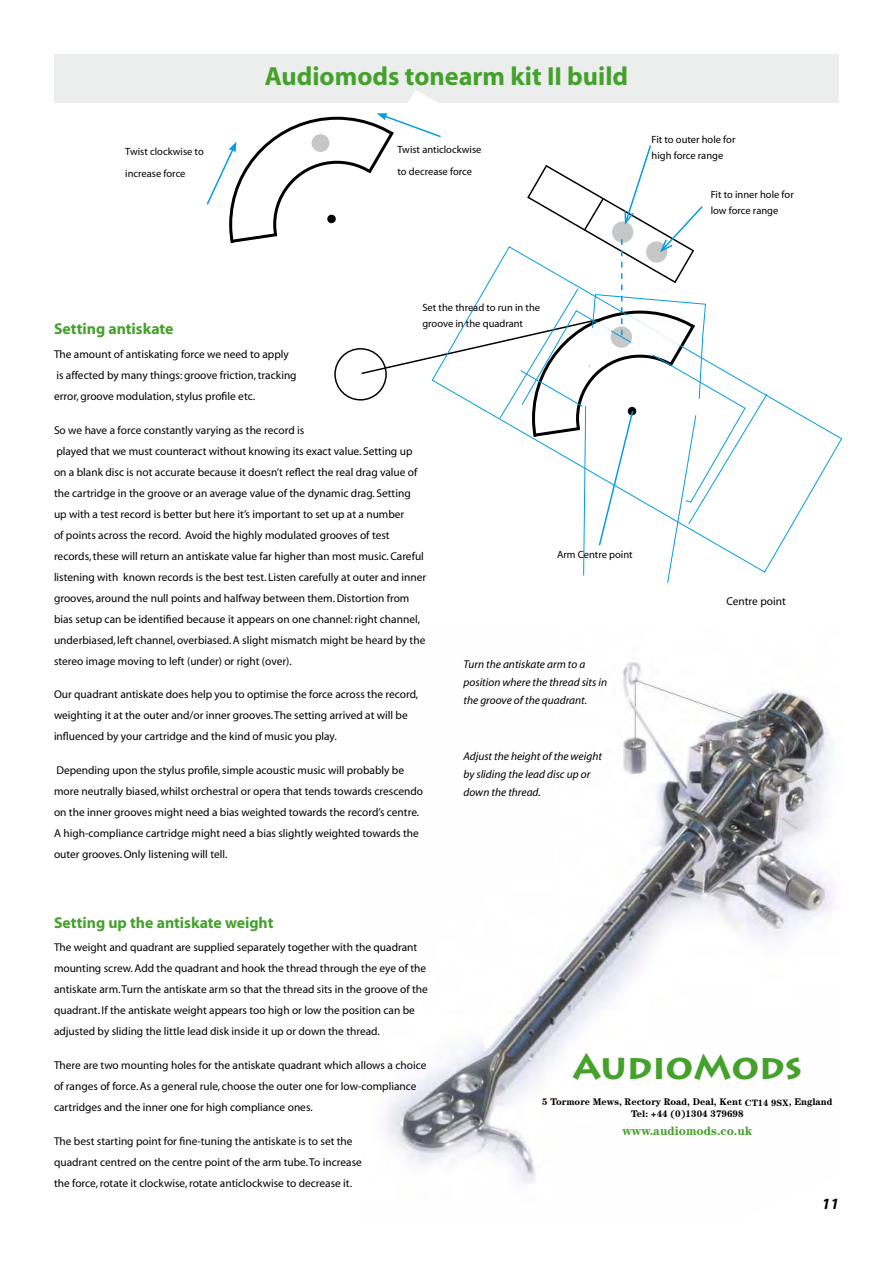
<style>
.page{position:relative;width:893px;height:1263px;background:#fff}
.page>*{position:absolute;margin:0;border:0;box-sizing:border-box;transform-origin:0 0}
.t1{font:700 34.95px "Lithos Pro";letter-spacing:-.005em;color:#44a12b}
.t2{font:700 26.25px "Myriad";color:#44a12b}
.t3{font:700 15.75px "Myriad";color:#44a12b}
.t4{font:italic 700 15.75px "Myriad";color:#000}
.t5{font:700 12.3px "Century";color:#44a12b}
.t6{font:11.4px/21px "Myriad";color:#000}
.t7{font:italic 11.4px/18px "Myriad";color:#000}
.t8{font:10.5px/16.5px "Myriad";color:#000}
.t9{font:700 9.6px/12px "Century";color:#000;text-align:center}
.s1{font-size:9.15px}
</style>
<div class="page">
<div style="left:54px;top:54px;width:785px;height:48px;background:#eceded"></div>
<img style="left:386px;top:662px;width:448px;height:521px">
<svg style="left:293px;top:90px;width:223px;height:13px"></svg>
<svg style="left:206px;top:113px;width:562px;height:470px"></svg>
<div style="left:334px;top:348px;width:53px;height:53px;border:2px solid #000;border-radius:50%"></div>
<h2 class="t2" style="left:265px;top:62px;width:365px">Audiomods tonearm kit II build</h2>
<p class="t8" style="left:125px;top:142px;width:80px;line-height:21.6px">Twist clockwise to increase force</p>
<p class="t8" style="left:397px;top:139px;width:85px;line-height:21.6px">Twist anticlockwise to decrease force</p>
<p class="t8" style="left:651px;top:132px;width:85px">Fit to outer hole for high force range</p>
<p class="t8" style="left:711px;top:186px;width:85px">Fit to inner hole for low force range</p>
<p class="t8" style="left:422px;top:300px;width:119px">Set the thread to run in the groove in the quadrant</p>
<h3 class="t3" style="left:54px;top:321px;width:121px">Setting antiskate</h3>
<p class="t6" style="left:54px;top:344px;width:244px">The amount of antiskating force we need to apply is affected by many things: groove friction, tracking error, groove modulation, stylus profile etc.</p>
<p class="t6" style="left:54px;top:420px;width:374px">So we have a force constantly varying as the record is<br>played that we must counteract without knowing its exact value. Setting up<br>on a blank disc is not accurate because it doesn’t reflect the real drag value of the cartridge in the groove or an average value of the dynamic drag. Setting up with a test record is better but here it’s important to set up at a number<br>of points across the record. Avoid the highly modulated grooves of test records, these will return an antiskate value far higher than most music. Careful listening with known records is the best test. Listen carefully at outer and inner grooves, around the null points and halfway between them. Distortion from bias setup can be identified because it appears on one channel: right channel, underbiased, left channel, overbiased. A slight mismatch might be heard by the stereo image moving to left (under) or right (over).</p>
<p class="t6" style="left:54px;top:685px;width:366px">Our quadrant antiskate does help you to optimise the force across the record, weighting it at the outer and/or inner grooves. The setting arrived at will be influenced by your cartridge and the kind of music you play.</p>
<p class="t6" style="left:54px;top:760px;width:371px">Depending upon the stylus profile, simple acoustic music will probably be more neutrally biased, whilst orchestral or opera that tends towards crescendo on the inner grooves might need a bias weighted towards the record’s centre.<br>A high-compliance cartridge might need a bias slightly weighted towards the outer grooves. Only listening will tell.</p>
<p class="t8" style="left:557px;top:547px;width:77px">Arm Centre point</p>
<p class="t7" style="left:463px;top:656px;width:145px">Turn the antiskate arm to a position where the thread sits in the groove of the quadrant.</p>
<p class="t7" style="left:463px;top:748px;width:140px">Adjust the height of the weight by sliding the lead disc up or down the thread.</p>
<p class="t6" style="left:726px;top:591px;width:61px">Centre point</p>
<h3 class="t3" style="left:54px;top:914px;width:221px">Setting up the antiskate weight</h3>
<p class="t6" style="left:54px;top:937px;width:375px">The weight and quadrant are supplied separately together with the quadrant mounting screw. Add the quadrant and hook the thread through the eye of the antiskate arm. Turn the antiskate arm so that the thread sits in the groove of the quadrant. If the antiskate weight appears too high or low the position can be adjusted by sliding the little lead disk inside it up or down the thread.</p>
<p class="t6" style="left:54px;top:1055px;width:374px">There are two mounting holes for the antiskate quadrant which allows a choice of ranges of force. As a general rule, choose the outer one for low-compliance cartridges and the inner one for high compliance ones.</p>
<p class="t6" style="left:54px;top:1131px;width:309px">The best starting point for fine-tuning the antiskate is to set the quadrant centred on the centre point of the arm tube. To increase the force, rotate it clockwise, rotate anticlockwise to decrease it.</p>
<h1 class="t1" style="left:572px;top:1046px;width:231px">AudioMods</h1>
<p class="t9" style="left:542px;top:1096px;width:292px">5 Tormore Mews, Rectory Road, Deal, Kent <span class="s1">CT14 9SX</span>, England<br>Tel: +44 (0)1304 379698</p>
<p class="t5" style="left:622px;top:1124px;width:132px">www.audiomods.co.uk</p>
<h3 class="t4" style="left:822px;top:1195px;width:19px">11</h3>
</div>
